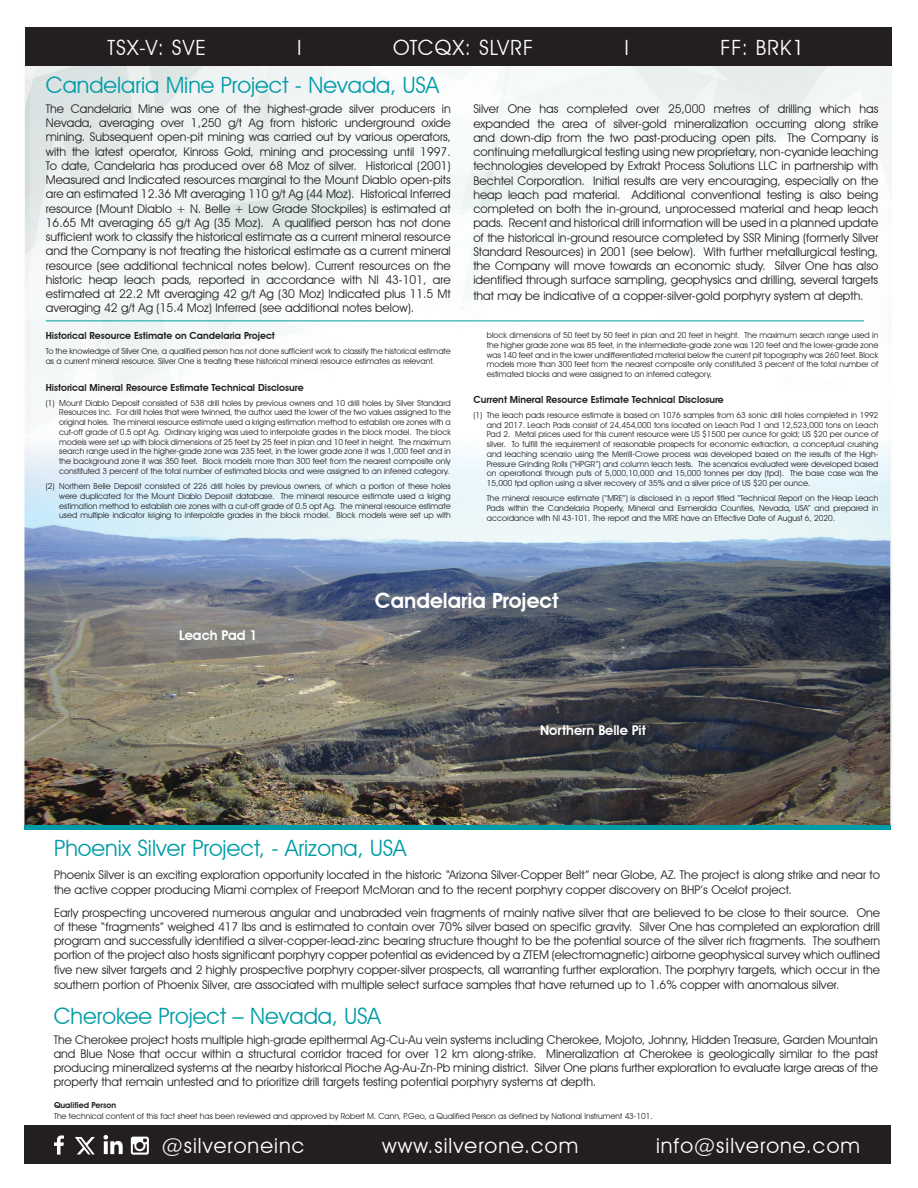
<style>
.page{position:relative;width:918px;height:1188px;background:#fff}
.page>*{position:absolute;margin:0;border:0;box-sizing:border-box;transform-origin:0 0}
.t1{font:22.5px "Avant Garde IT Cby BT";color:#009ca7}
.t2{font:21px "Avant Garde IT Cby BT";letter-spacing:.05em;color:#fff}
.t3{font:600 21px "Avant Garde IT Cby BT";color:#fff}
.t4{font:600 13.5px "Avant Garde IT Cby BT";color:#fff}
.t5{font:12px/14.2px "Avant Garde IT Cby BT";color:#231f20;text-align:justify}
.t6{font:600 9.75px "Avant Garde IT Cby BT";color:#231f20}
.t7{font:8.25px/9.8px "Avant Garde IT Cby BT";color:#231f20;text-align:justify}
.t8{font:600 8.25px "Avant Garde IT Cby BT";color:#231f20}
</style>
<div class="page">
<img style="left:24px;top:66px;width:868px;height:763px">
<div style="left:25px;top:1126px;width:866px;height:38px;background:#231f20"></div>
<svg style="left:54px;top:1135px;width:10px;height:20px"></svg>
<svg style="left:75px;top:1137px;width:20px;height:17px"></svg>
<svg style="left:104px;top:1135px;width:19px;height:19px"></svg>
<svg style="left:131px;top:1137px;width:18px;height:18px"></svg>
<div style="left:25px;top:27px;width:867px;height:39px;background:#231f20"></div>
<hr style="left:24px;top:825px;width:867px;height:4px;background:#009ca7">
<hr style="left:46px;top:321px;width:818px;height:1px;background:#009ca7">
<p class="t2" style="left:107px;top:35px;width:100px">TSX-V: SVE</p>
<p class="t2" style="left:298px;top:35px;width:5px">l</p>
<p class="t2" style="left:393px;top:35px;width:142px">OTCQX: SLVRF</p>
<p class="t2" style="left:625px;top:35px;width:5px">l</p>
<p class="t2" style="left:720px;top:35px;width:85px">FF: BRK1</p>
<p class="t1" style="left:46px;top:71px;width:395px">Candelaria Mine Project - Nevada, USA</p>
<p class="t5" style="left:46px;top:101px;width:407px">The Candelaria Mine was one of the highest-grade silver producers in Nevada, averaging over 1,250 g/t Ag from historic underground oxide mining. Subsequent open-pit mining was carried out by various operators, with the latest operator, Kinross Gold, mining and processing until 1997.<br>To date, Candelaria has produced over 68 Moz of silver. Historical (2001)<br>Measured and Indicated resources marginal to the Mount Diablo open-pits are an estimated 12.36 Mt averaging 110 g/t Ag (44 Moz). Historical Inferred resource (Mount Diablo + N. Belle + Low Grade Stockpiles) is estimated at 16.65 Mt averaging 65 g/t Ag (35 Moz). A qualified person has not done sufficient work to classify the historical estimate as a current mineral resource and the Company is not treating the historical estimate as a current mineral resource (see additional technical notes below). Current resources on the historic heap leach pads, reported in accordance with NI 43-101, are estimated at 22.2 Mt averaging 42 g/t Ag (30 Moz) Indicated plus 11.5 Mt averaging 42 g/t Ag (15.4 Moz) Inferred (see additional notes below).</p>
<p class="t6" style="left:46px;top:330px;width:231px">Historical Resource Estimate on Candelaria Project</p>
<p class="t7" style="left:46px;top:346px;width:407px">To the knowledge of Silver One, a qualified person has not done sufficient work to classify the historical estimate as a current mineral resource. Silver One is treating these historical mineral resource estimates as relevant.</p>
<p class="t6" style="left:46px;top:381px;width:259px">Historical Mineral Resource Estimate Technical Disclosure</p>
<p class="t7" style="left:59px;top:398px;width:393px;text-indent:-14px">(1) Mount Diablo Deposit consisted of 538 drill holes by previous owners and 10 drill holes by Silver Standard Resources Inc. For drill holes that were twinned, the author used the lower of the two values assigned to the original holes. The mineral resource estimate used a kriging estimation method to establish ore zones with a cut-off grade of 0.5 opt Ag. Ordinary kriging was used to interpolate grades in the block model. The block models were set up with block dimensions of 25 feet by 25 feet in plan and 10 feet in height. The maximum search range used in the higher-grade zone was 235 feet, in the lower grade zone it was 1,000 feet and in the background zone it was 350 feet. Block models more than 300 feet from the nearest composite only constituted 3 percent of the total number of estimated blocks and were assigned to an inferred category.</p>
<p class="t7" style="left:59px;top:481px;width:393px;text-indent:-14px">(2) Northern Belle Deposit consisted of 226 drill holes by previous owners, of which a portion of these holes were duplicated for the Mount Diablo Deposit database. The mineral resource estimate used a kriging estimation method to establish ore zones with a cut-off grade of 0.5 opt Ag. The mineral resource estimate used multiple indicator kriging to interpolate grades in the block model. Block models were set up with</p>
<p class="t5" style="left:473px;top:102px;width:407px">Silver One has completed over 25,000 metres of drilling which has expanded the area of silver-gold mineralization occurring along strike and down-dip from the two past-producing open pits. The Company is continuing metallurgical testing using new proprietary, non-cyanide leaching technologies developed by Extrakt Process Solutions LLC in partnership with Bechtel Corporation. Initial results are very encouraging, especially on the heap leach pad material. Additional conventional testing is also being completed on both the in-ground, unprocessed material and heap leach pads. Recent and historical drill information will be used in a planned update of the historical in-ground resource completed by SSR Mining (formerly Silver Standard Resources) in 2001 (see below). With further metallurgical testing, the Company will move towards an economic study. Silver One has also identified through surface sampling, geophysics and drilling, several targets</p>
<p class="t5" style="left:473px;top:289px;width:392px">that may be indicative of a copper-silver-gold porphyry system at depth.</p>
<p class="t7" style="left:487px;top:330px;width:393px">block dimensions of 50 feet by 50 feet in plan and 20 feet in height. The maximum search range used in the higher grade zone was 85 feet, in the intermediate-grade zone was 120 feet and the lower-grade zone was 140 feet and in the lower undifferentiated material below the current pit topography was 260 feet. Block models more than 300 feet from the nearest composite only constituted 3 percent of the total number of estimated blocks and were assigned to an inferred category.</p>
<p class="t6" style="left:473px;top:393px;width:252px">Current Mineral Resource Estimate Technical Disclosure</p>
<p class="t7" style="left:487px;top:410px;width:393px;text-indent:-14px">(1) The leach pads resource estimate is based on 1076 samples from 63 sonic drill holes completed in 1992 and 2017. Leach Pads consist of 24,454,000 tons located on Leach Pad 1 and 12,523,000 tons on Leach Pad 2. Metal prices used for this current resource were US $1500 per ounce for gold; US $20 per ounce of silver. To fulfill the requirement of reasonable prospects for economic extraction, a conceptual crushing and leaching scenario using the Merrill-Crowe process was developed based on the results of the High-Pressure Grinding Rolls (“HPGR”) and column leach tests. The scenarios evaluated were developed based on operational through puts of 5,000,10,000 and 15,000 tonnes per day (tpd). The base case was the 15,000 tpd option using a silver recovery of 35% and a silver price of US $20 per ounce.</p>
<p class="t7" style="left:487px;top:493px;width:393px">The mineral resource estimate (“MRE”) is disclosed in a report titled “Technical Report on the Heap Leach Pads within the Candelaria Property, Mineral and Esmeralda Counties, Nevada, USA” and prepared in accordance with NI 43-101. The report and the MRE have an Effective Date of August 6, 2020.</p>
<p class="t4" style="left:179px;top:627px;width:80px">Leach Pad 1</p>
<p class="t3" style="left:375px;top:588px;width:185px">Candelaria Project</p>
<p class="t4" style="left:540px;top:722px;width:107px">Northern Belle Pit</p>
<p class="t1" style="left:54px;top:835px;width:354px">Phoenix Silver Project, - Arizona, USA</p>
<p class="t5" style="left:54px;top:868px;width:828px">Phoenix Silver is an exciting exploration opportunity located in the historic “Arizona Silver-Copper Belt” near Globe, AZ. The project is along strike and near to the active copper producing Miami complex of Freeport McMoran and to the recent porphyry copper discovery on BHP’s Ocelot project.</p>
<p class="t5" style="left:54px;top:905px;width:828px">Early prospecting uncovered numerous angular and unabraded vein fragments of mainly native silver that are believed to be close to their source. One of these “fragments” weighed 417 lbs and is estimated to contain over 70% silver based on specific gravity. Silver One has completed an exploration drill program and successfully identified a silver-copper-lead-zinc bearing structure thought to be the potential source of the silver rich fragments. The southern portion of the project also hosts significant porphyry copper potential as evidenced by a ZTEM (electromagnetic) airborne geophysical survey which outlined five new silver targets and 2 highly prospective porphyry copper-silver prospects, all warranting further exploration. The porphyry targets, which occur in the</p>
<p class="t5" style="left:54px;top:978px;width:787px">southern portion of Phoenix Silver, are associated with multiple select surface samples that have returned up to 1.6% copper with anomalous silver.</p>
<p class="t1" style="left:54px;top:1002px;width:329px">Cherokee Project – Nevada, USA</p>
<p class="t5" style="left:54px;top:1032px;width:826px">The Cherokee project hosts multiple high-grade epithermal Ag-Cu-Au vein systems including Cherokee, Mojoto, Johnny, Hidden Treasure, Garden Mountain and Blue Nose that occur within a structural corridor traced for over 12 km along-strike. Mineralization at Cherokee is geologically similar to the past producing mineralized systems at the nearby historical Pioche Ag-Au-Zn-Pb mining district. Silver One plans further exploration to evaluate large areas of the property that remain untested and to prioritize drill targets testing potential porphyry systems at depth.</p>
<p class="t8" style="left:54px;top:1100px;width:64px">Qualified Person</p>
<p class="t7" style="left:54px;top:1111px;width:600px">The technical content of this fact sheet has been reviewed and approved by Robert M. Cann, P.Geo, a Qualified Person as defined by National Instrument 43-101.</p>
<p class="t2" style="left:162px;top:1132px;width:144px">@silveroneinc</p>
<p class="t2" style="left:382px;top:1132px;width:198px">www.silverone.com</p>
<p class="t2" style="left:656px;top:1132px;width:205px">info@silverone.com</p>
</div>
